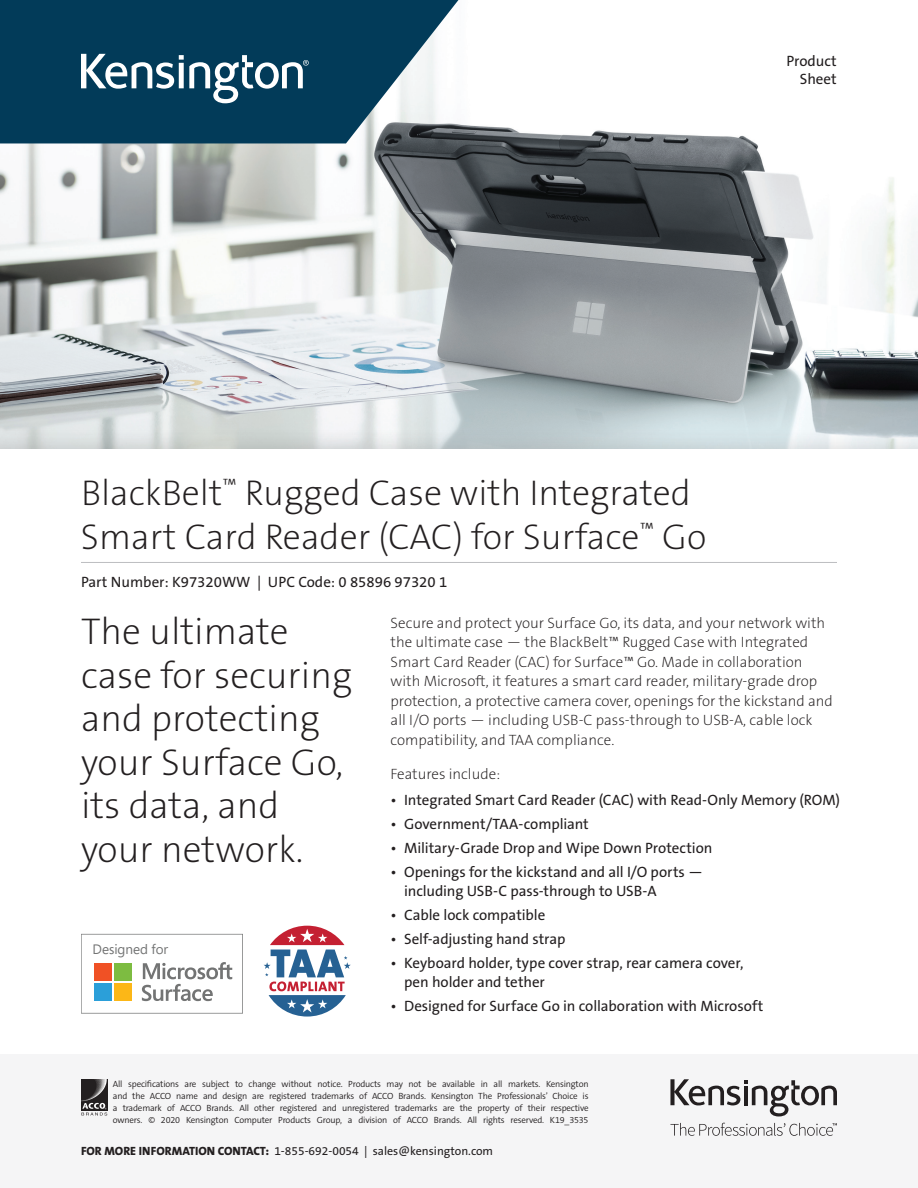
<style>
.page{position:relative;width:918px;height:1188px;background:#fff}
.page>*{position:absolute;margin:0;border:0;box-sizing:border-box;transform-origin:0 0}
.t1{font:37.5px/43.5px "The Sans KENSINGTON2 XL";color:#231f20}
.t2{font:36px/43.2px "The Sans KENSINGTON2 XL";color:#231f20}
.t3{font:15px/19.5px "The Sans KENSINGTON5 Rg";letter-spacing:-.005em;color:#231f20}
.t4{font:15px/19.5px "The Sans KENSINGTON2 XL";color:#231f20}
.t5{font:13.65px "Segoe Pro";color:#737474}
.t6{font:12px "The Sans KENSINGTON5 Rg";color:#231f20}
.t7{font:9px/12px "The Sans KENSINGTON4 SL";letter-spacing:-.02em;color:#231f20;text-align:justify}
.s1{font-family:"The Sans KENSINGTON8 XB"}
</style>
<div class="page">
<img style="left:0;top:0;width:918px;height:427px">
<div style="left:0;top:427px;width:918px;height:761px;background:#231f20;opacity:.2"></div>
<div style="left:0;top:449px;width:918px;height:739px;background:#fff"></div>
<div style="left:0;top:1054px;width:918px;height:134px;background:#f5f5f6"></div>
<hr style="left:81px;top:562px;width:756px;height:1px;background:#bcbdc0">
<img style="left:81px;top:1079px;width:27px;height:32px">
<svg style="left:81px;top:1103px;width:26px;height:13px"></svg>
<svg style="left:670px;top:1079px;width:167px;height:37px"></svg>
<svg style="left:670px;top:1123px;width:167px;height:13px"></svg>
<svg style="left:81px;top:934px;width:162px;height:80px"></svg>
<svg style="left:264px;top:926px;width:87px;height:91px"></svg>
<svg style="left:0;top:0;width:458px;height:143px;background:#20516b"></svg>
<svg style="left:81px;top:54px;width:228px;height:49px"></svg>
<p class="t3" style="left:786px;top:52px;width:52px;line-height:18px;text-align:right">Product<br>Sheet</p>
<h2 class="t2" style="left:81px;top:473px;width:627px">BlackBelt<sup>™</sup> Rugged Case with Integrated<br>Smart Card Reader (CAC) for Surface<sup>™</sup> Go</h2>
<p class="t3" style="left:81px;top:572px;width:368px">Part Number: K97320WW | UPC Code: 0 85896 97320 1</p>
<h1 class="t1" style="left:81px;top:611px;width:273px">The ultimate case for securing and protecting your Surface Go, its data, and your network.</h1>
<p class="t4" style="left:391px;top:613px;width:444px">Secure and protect your Surface Go, its data, and your network with the ultimate case — the BlackBelt™ Rugged Case with Integrated Smart Card Reader (CAC) for Surface™ Go. Made in collaboration with Microsoft, it features a smart card reader, military-grade drop protection, a protective camera cover, openings for the kickstand and all I/O ports — including USB-C pass-through to USB-A, cable lock compatibility, and TAA compliance.</p>
<p class="t4" style="left:391px;top:765px;width:111px">Features include:</p>
<p class="t3" style="left:391px;top:791px;width:451px">• Integrated Smart Card Reader (CAC) with Read-Only Memory (ROM)</p>
<p class="t3" style="left:391px;top:815px;width:200px">• Government/TAA-compliant</p>
<p class="t3" style="left:391px;top:839px;width:323px">• Military-Grade Drop and Wipe Down Protection</p>
<p class="t3" style="left:404px;top:863px;width:301px;text-indent:-14px">• Openings for the kickstand and all I/O ports — including USB-C pass-through to USB-A</p>
<p class="t3" style="left:391px;top:906px;width:156px">• Cable lock compatible</p>
<p class="t3" style="left:391px;top:930px;width:176px">• Self-adjusting hand strap</p>
<p class="t3" style="left:404px;top:954px;width:341px;text-indent:-14px">• Keyboard holder, type cover strap, rear camera cover, pen holder and tether</p>
<p class="t3" style="left:391px;top:997px;width:374px">• Designed for Surface Go in collaboration with Microsoft</p>
<p class="t5" style="left:92px;top:940px;width:77px">Designed for</p>
<p class="t7" style="left:113px;top:1079px;width:477px">All specifications are subject to change without notice. Products may not be available in all markets. Kensington and the ACCO name and design are registered trademarks of ACCO Brands. Kensington The Professionals’ Choice is a trademark of ACCO Brands. All other registered and unregistered trademarks are the property of their respective owners. © 2020 Kensington Computer Products Group, a division of ACCO Brands. All rights reserved. K19_3535</p>
<p class="t6" style="left:81px;top:1145px;width:414px"><span class="s1">FOR MORE INFORMATION CONTACT:</span> 1-855-692-0054 | sales@kensington.com</p>
</div>
